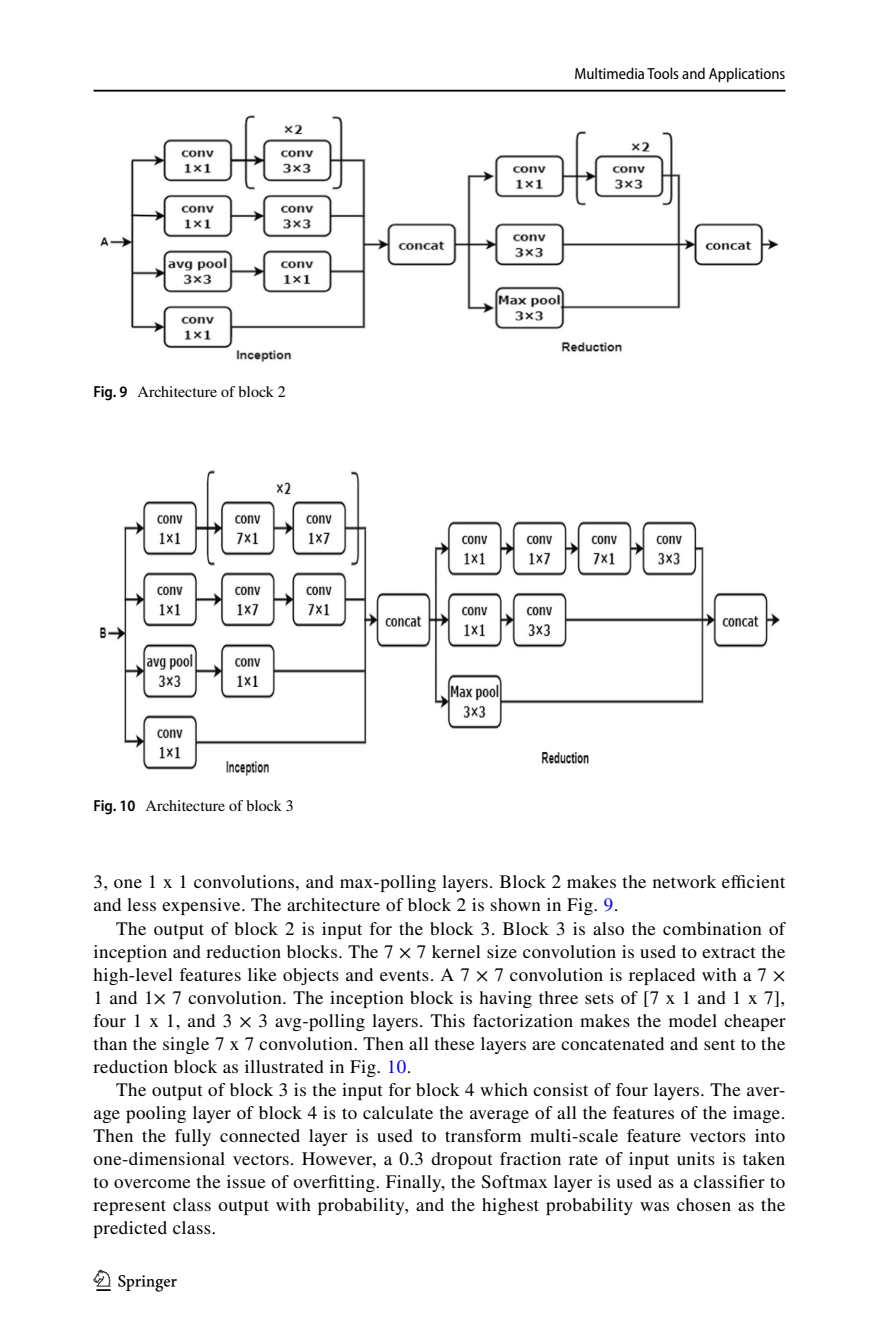
<style>
.page{position:relative;width:879px;height:1333px;background:#fff}
.page>*{position:absolute;margin:0;border:0;box-sizing:border-box;transform-origin:0 0}
.t1{font:30px "Springnew Regular 4";color:#000}
.t2{font:19px/23px "STIX";letter-spacing:.02em;color:#000;text-align:justify}
.t3{font:16px "STIX";color:#000}
.t4{font:semi-condensed 16px "Myriad Pro";color:#000}
.s1{font-family:"Myriad Pro";font-weight:600;font-stretch:semi-condensed}
.s2{color:#00f}
</style>
<div class="page">
<hr style="left:94px;top:90px;width:691px;height:2px;background:#000">
<img style="left:100px;top:116px;width:679px;height:246px">
<img style="left:99px;top:470px;width:681px;height:306px">
<p class="t3" style="left:94px;top:380px;width:194px"><span class="s1">Fig. 9</span> Architecture of block 2</p>
<p class="t3" style="left:94px;top:794px;width:202px"><span class="s1">Fig. 10</span> Architecture of block 3</p>
<p class="t4" style="left:574px;top:65px;width:212px">Multimedia Tools and Applications</p>
<p class="t2" style="left:94px;top:871px;width:693px">3, one 1 x 1 convolutions, and max-polling layers. Block 2 makes the network efficient and less expensive. The architecture of block 2 is shown in Fig. <span class="s2">9</span>.</p>
<p class="t2" style="left:94px;top:917px;width:693px;text-indent:23px">The output of block 2 is input for the block 3. Block 3 is also the combination of inception and reduction blocks. The 7 × 7 kernel size convolution is used to extract the high-level features like objects and events. A 7 × 7 convolution is replaced with a 7 × 1 and 1× 7 convolution. The inception block is having three sets of [7 x 1 and 1 x 7], four 1 x 1, and 3 × 3 avg-polling layers. This factorization makes the model cheaper than the single 7 x 7 convolution. Then all these layers are concatenated and sent to the reduction block as illustrated in Fig. <span class="s2">10</span>.</p>
<p class="t2" style="left:94px;top:1078px;width:693px;text-indent:23px">The output of block 3 is the input for block 4 which consist of four layers. The aver&shy;age pooling layer of block 4 is to calculate the average of all the features of the image.<br>Then the fully connected layer is used to transform multi-scale feature vectors into one-dimensional vectors. However, a 0.3 dropout fraction rate of input units is taken to overcome the issue of overfitting. Finally, the Softmax layer is used as a classifier to represent class output with probability, and the highest probability was chosen as the predicted class.</p>
<h1 class="t1" style="left:96px;top:1269px;width:83px">1 3</h1>
</div>
